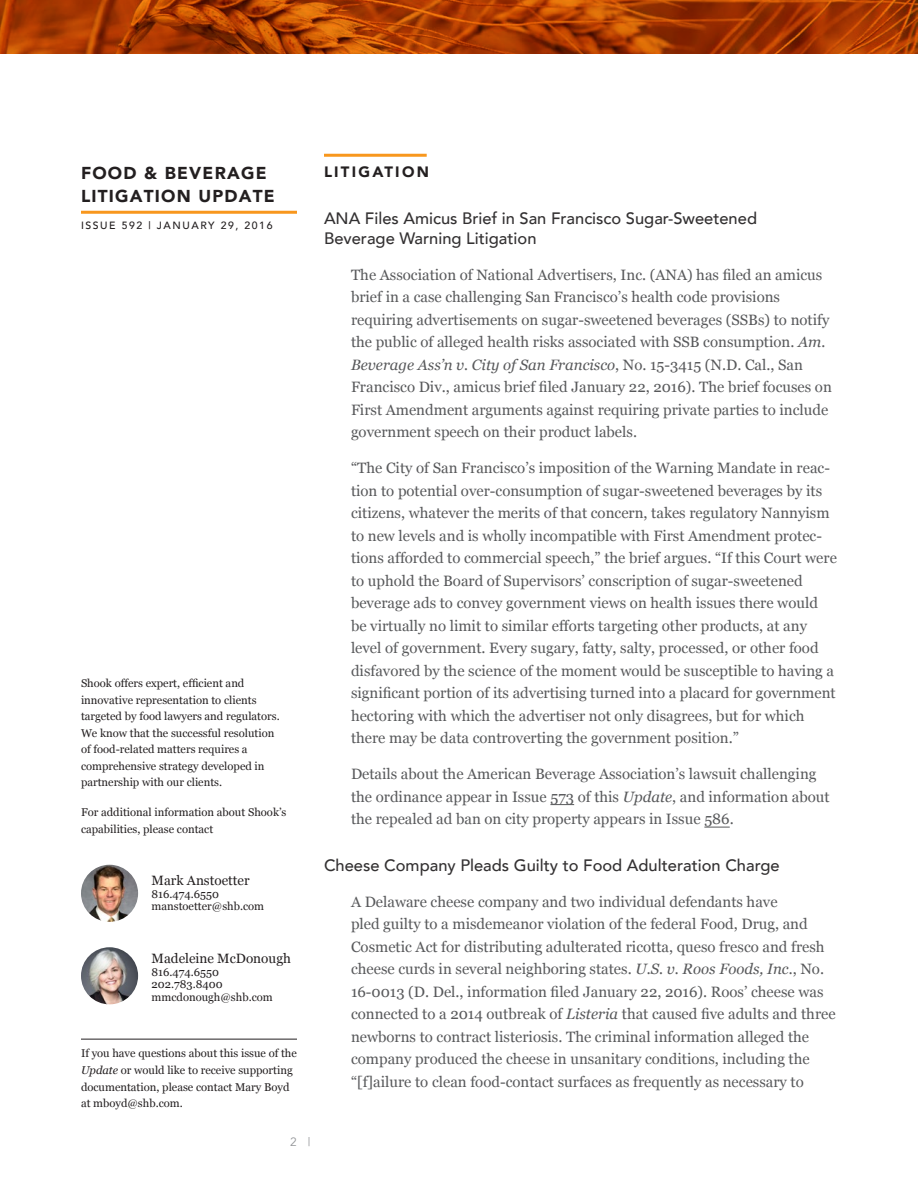
<style>
.page{position:relative;width:918px;height:1188px;background:#fff}
.page>*{position:absolute;margin:0;border:0;box-sizing:border-box;transform-origin:0 0}
.t1{font:900 17.25px/22.5px "Avenir";letter-spacing:.07em;color:#231f20}
.t2{font:500 16.5px/19.8px "Avenir";color:#333132}
.t3{font:15px/22.5px "Georgia";color:#58595b}
.t4{font:900 15px "Avenir";letter-spacing:.15em;color:#231f20}
.t5{font:13.5px "Georgia";color:#231f20}
.t6{font:12px "Avenir";color:#939598}
.t7{font:11.25px/16.5px "Georgia";color:#231f20}
.t8{font:500 10.5px "Avenir";letter-spacing:.15em;color:#231f20}
.s1{font-style:italic}
</style>
<div class="page">
<hr style="left:81px;top:211px;width:216px;height:3px;background:#f8971d">
<svg style="left:0;top:0;width:918px;height:54px"></svg>
<hr style="left:324px;top:154px;width:103px;height:3px;background:#f8971d">
<svg style="left:550px;top:804px;width:24px;height:1px"></svg>
<svg style="left:704px;top:827px;width:26px;height:1px"></svg>
<hr style="left:81px;top:1039px;width:216px;height:1px;background:#231f20">
<img style="left:81px;top:865px;width:57px;height:57px;border-radius:29px">
<img style="left:81px;top:947px;width:57px;height:57px;border-radius:29px">
<p class="t1" style="left:81px;top:162px;width:195px">FOOD &amp; BEVERAGE<br>LITIGATION UPDATE</p>
<p class="t8" style="left:81px;top:216px;width:193px">ISSUE 592 | JANUARY 29, 2016</p>
<p class="t7" style="left:81px;top:675px;width:200px">Shook offers expert, efficient and innovative representation to clients targeted by food lawyers and regulators.<br>We know that the successful resolution of food-related matters requires a comprehensive strategy developed in partnership with our clients.</p>
<p class="t7" style="left:81px;top:804px;width:207px">For additional information about Shook’s capabilities, please contact</p>
<p class="t5" style="left:152px;top:872px;width:100px">Mark Anstoetter</p>
<p class="t7" style="left:152px;top:888px;width:114px;line-height:12.8px">816.474.6550 manstoetter@shb.com</p>
<p class="t5" style="left:152px;top:950px;width:141px">Madeleine McDonough</p>
<p class="t7" style="left:152px;top:966px;width:123px;line-height:12.8px">816.474.6550<br>202.783.8400 mmcdonough@shb.com</p>
<p class="t7" style="left:81px;top:1046px;width:217px">If you have questions about this issue of the <span class="s1">Update</span> or would like to receive supporting documentation, please contact Mary Boyd at mboyd@shb.com.</p>
<p class="t6" style="left:290px;top:1135px;width:22px">2 |</p>
<p class="t4" style="left:324px;top:159px;width:106px">LITIGATION</p>
<p class="t2" style="left:324px;top:207px;width:435px">ANA Files Amicus Brief in San Francisco Sugar-Sweetened<br>Beverage Warning Litigation</p>
<p class="t3" style="left:351px;top:263px;width:482px">The Association of National Advertisers, Inc. (ANA) has filed an amicus brief in a case challenging San Francisco’s health code provisions requiring advertisements on sugar-sweetened beverages (SSBs) to notify the public of alleged health risks associated with SSB consumption. <span class="s1">Am.<br>Beverage Ass’n v. City of San Francisco</span>, No. 15-3415 (N.D. Cal., San Francisco Div., amicus brief filed January 22, 2016). The brief focuses on First Amendment arguments against requiring private parties to include government speech on their product labels.</p>
<p class="t3" style="left:351px;top:457px;width:487px">“The City of San Francisco’s imposition of the Warning Mandate in reac&shy;tion to potential over-consumption of sugar-sweetened beverages by its citizens, whatever the merits of that concern, takes regulatory Nannyism to new levels and is wholly incompatible with First Amendment protec&shy;tions afforded to commercial speech,” the brief argues. “If this Court were to uphold the Board of Supervisors’ conscription of sugar-sweetened beverage ads to convey government views on health issues there would be virtually no limit to similar efforts targeting other products, at any level of government. Every sugary, fatty, salty, processed, or other food disfavored by the science of the moment would be susceptible to having a significant portion of its advertising turned into a placard for government hectoring with which the advertiser not only disagrees, but for which there may be data controverting the government position.”</p>
<p class="t3" style="left:351px;top:763px;width:480px">Details about the American Beverage Association’s lawsuit challenging the ordinance appear in Issue 573 of this <span class="s1">Update</span>, and information about the repealed ad ban on city property appears in Issue 586.</p>
<p class="t2" style="left:324px;top:854px;width:457px">Cheese Company Pleads Guilty to Food Adulteration Charge</p>
<p class="t3" style="left:351px;top:891px;width:486px">A Delaware cheese company and two individual defendants have<br>pled guilty to a misdemeanor violation of the federal Food, Drug, and Cosmetic Act for distributing adulterated ricotta, queso fresco and fresh cheese curds in several neighboring states. <span class="s1">U.S. v. Roos Foods, Inc.</span>, No.<br>16-0013 (D. Del., information filed January 22, 2016). Roos’ cheese was connected to a 2014 outbreak of <span class="s1">Listeria</span> that caused five adults and three newborns to contract listeriosis. The criminal information alleged the company produced the cheese in unsanitary conditions, including the “[f]ailure to clean food-contact surfaces as frequently as necessary to</p>
</div>
